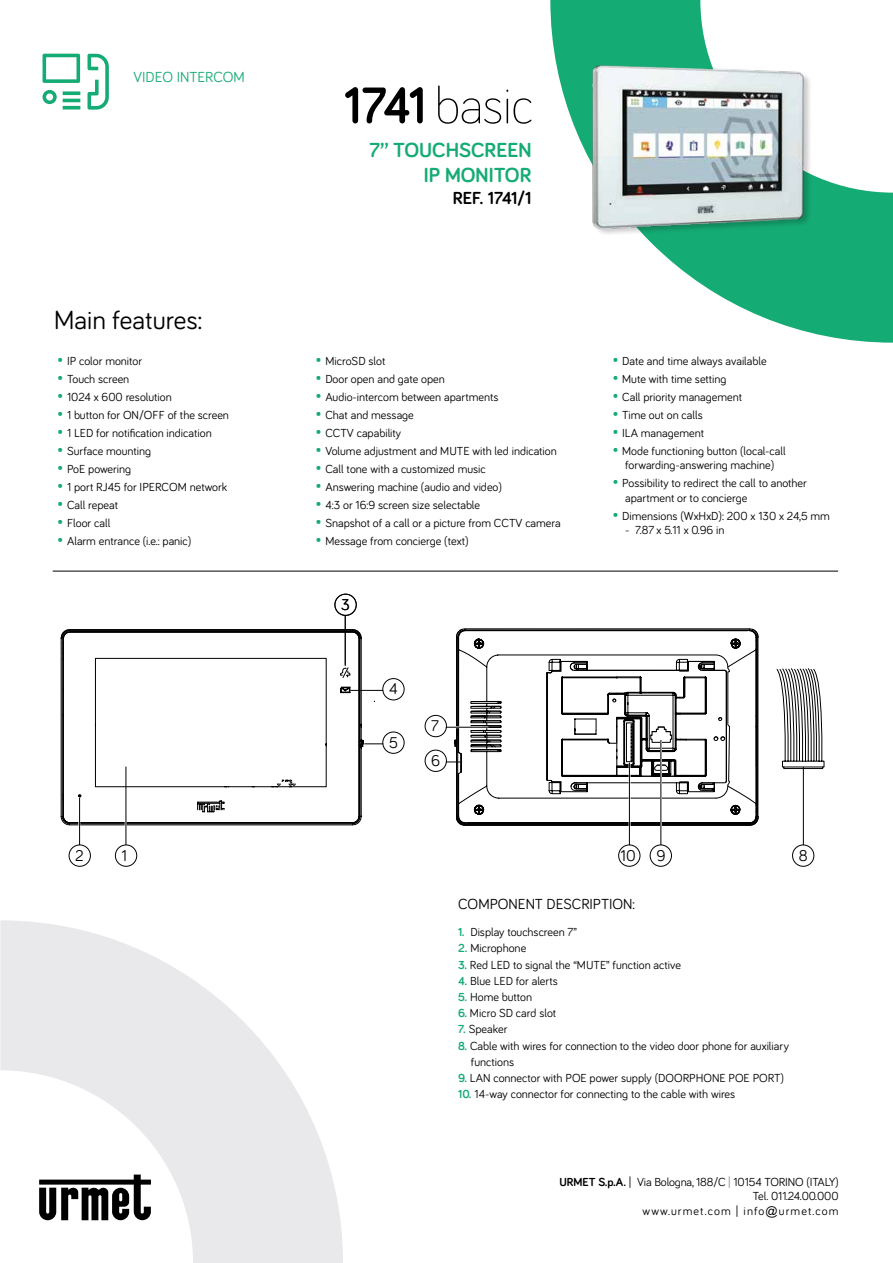
<style>
.page{position:relative;width:893px;height:1263px;background:#fff}
.page>*{position:absolute;margin:0;border:0;box-sizing:border-box;transform-origin:0 0}
.t1{font:27px "Bariol";color:#000}
.t2{font:700 21px/25.2px "Bariol";color:#15ab74;text-align:right}
.t3{font:700 18px "Bariol";color:#000}
.t4{font:16.05px/34.7px "Bariol";color:#000}
.t5{font:15px "Bariol";color:#000}
.t6{font:15px "Bariol";color:#15ab74}
.t7{font:12px/14.4px "Bariol";color:#000}
.s1{font-size:15px;color:#15ab74}
.s2{font-weight:700;color:#15ab74}
.s3{font-weight:700}
.s4{color:#878787}
.s5{font-family:"Arial"}
</style>
<div class="page">
<svg style="left:43px;top:54px;width:66px;height:56px"></svg>
<svg style="left:0;top:920px;width:343px;height:343px;fill:#e9e8eb"></svg>
<svg style="left:39px;top:1174px;width:112px;height:46px"></svg>
<svg style="left:550px;top:0;width:343px;height:343px"></svg>
<hr style="left:53px;top:571px;width:785px;height:1px;background:#000">
<div style="left:382px;top:678px;width:22px;height:22px;border:1px solid #000;border-radius:50%"></div>
<hr style="left:351px;top:690px;width:32px;height:1px;background:#000">
<div style="left:382px;top:732px;width:22px;height:22px;border:1px solid #000;border-radius:50%"></div>
<svg style="left:334px;top:593px;width:23px;height:36px"></svg>
<svg style="left:454px;top:739px;width:2px;height:8px"></svg>
<svg style="left:466px;top:628px;width:287px;height:1px"></svg>
<svg style="left:456px;top:629px;width:303px;height:197px"></svg>
<hr style="left:446px;top:726px;width:42px;height:2px;background:#fff">
<div style="left:425px;top:715px;width:22px;height:22px;border:1px solid #000;border-radius:50%"></div>
<hr style="left:446px;top:727px;width:43px;height:1px;background:#000">
<div style="left:425px;top:750px;width:22px;height:22px;border:1px solid #000;border-radius:50%"></div>
<svg style="left:446px;top:762px;width:14px;height:1px"></svg>
<svg style="left:60px;top:629px;width:302px;height:196px"></svg>
<svg style="left:360px;top:740px;width:23px;height:7px"></svg>
<svg style="left:197px;top:801px;width:28px;height:11px"></svg>
<svg style="left:277px;top:780px;width:19px;height:6px"></svg>
<hr style="left:629px;top:762px;width:1px;height:83px;background:#000">
<div style="left:618px;top:845px;width:22px;height:22px;border:1px solid #000;border-radius:50%"></div>
<hr style="left:78px;top:798px;width:2px;height:47px;background:#fff">
<hr style="left:79px;top:798px;width:1px;height:47px;background:#000">
<div style="left:69px;top:845px;width:22px;height:22px;border:1px solid #000;border-radius:50%"></div>
<hr style="left:125px;top:798px;width:2px;height:47px;background:#fff">
<hr style="left:126px;top:766px;width:1px;height:79px;background:#000">
<div style="left:115px;top:845px;width:22px;height:22px;border:1px solid #000;border-radius:50%"></div>
<hr style="left:660px;top:740px;width:2px;height:105px;background:#fff">
<hr style="left:661px;top:740px;width:1px;height:105px;background:#000">
<div style="left:650px;top:845px;width:22px;height:22px;border:1px solid #000;border-radius:50%"></div>
<svg style="left:776px;top:668px;width:49px;height:101px"></svg>
<hr style="left:803px;top:767px;width:1px;height:78px;background:#000">
<div style="left:792px;top:845px;width:22px;height:22px;border:1px solid #000;border-radius:50%"></div>
<img style="left:531px;top:41px;width:323px;height:215px">
<svg style="left:345px;top:87px;width:78px;height:36px"></svg>
<svg style="left:438px;top:85px;width:70px;height:39px"></svg>
<svg style="left:514px;top:98px;width:17px;height:26px"></svg>
<p class="t6" style="left:134px;top:66px;width:113px">VIDEO INTERCOM</p>
<h1 class="t1" style="left:54px;top:301px;width:150px">Main features:</h1>
<p class="t7" style="left:57px;top:354px;width:86px"><span class="s1">•</span> IP color monitor</p>
<p class="t7" style="left:57px;top:372px;width:74px"><span class="s1">•</span> Touch screen</p>
<p class="t7" style="left:57px;top:390px;width:116px"><span class="s1">•</span> 1024 x 600 resolution</p>
<p class="t7" style="left:57px;top:408px;width:173px"><span class="s1">•</span> 1 button for ON/OFF of the screen</p>
<p class="t7" style="left:57px;top:426px;width:156px"><span class="s1">•</span> 1 LED for notification indication</p>
<p class="t7" style="left:57px;top:444px;width:96px"><span class="s1">•</span> Surface mounting</p>
<p class="t7" style="left:57px;top:462px;width:75px"><span class="s1">•</span> PoE powering</p>
<p class="t7" style="left:57px;top:480px;width:172px"><span class="s1">•</span> 1 port RJ45 for IPERCOM network</p>
<p class="t7" style="left:57px;top:498px;width:62px"><span class="s1">•</span> Call repeat</p>
<p class="t7" style="left:57px;top:516px;width:55px"><span class="s1">•</span> Floor call</p>
<p class="t7" style="left:57px;top:534px;width:136px"><span class="s1">•</span> Alarm entrance (i.e.: panic)</p>
<h2 class="t2" style="left:369px;top:136px;width:163px">7’’ TOUCHSCREEN<br>IP MONITOR</h2>
<h3 class="t3" style="left:453px;top:185px;width:80px">REF. 1741/1</h3>
<p class="t7" style="left:315px;top:354px;width:71px"><span class="s1">•</span> MicroSD slot</p>
<p class="t7" style="left:315px;top:372px;width:131px"><span class="s1">•</span> Door open and gate open</p>
<p class="t7" style="left:315px;top:390px;width:184px"><span class="s1">•</span> Audio-intercom between apartments</p>
<p class="t7" style="left:315px;top:408px;width:100px"><span class="s1">•</span> Chat and message</p>
<p class="t7" style="left:315px;top:426px;width:87px"><span class="s1">•</span> CCTV capability</p>
<p class="t7" style="left:315px;top:444px;width:243px"><span class="s1">•</span> Volume adjustment and MUTE with led indication</p>
<p class="t7" style="left:315px;top:462px;width:172px"><span class="s1">•</span> Call tone with a customized music</p>
<p class="t7" style="left:315px;top:480px;width:188px"><span class="s1">•</span> Answering machine (audio and video)</p>
<p class="t7" style="left:315px;top:498px;width:166px"><span class="s1">•</span> 4:3 or 16:9 screen size selectable</p>
<p class="t7" style="left:315px;top:516px;width:247px"><span class="s1">•</span> Snapshot of a call or a picture from CCTV camera</p>
<p class="t7" style="left:315px;top:534px;width:155px"><span class="s1">•</span> Message from concierge (text)</p>
<h3 class="t4" style="left:341px;top:586px;width:10px">3</h3>
<h3 class="t4" style="left:389px;top:671px;width:10px">4</h3>
<h3 class="t4" style="left:389px;top:724px;width:10px">5</h3>
<h3 class="t4" style="left:431px;top:708px;width:11px">7<br>6</h3>
<p class="t7" style="left:612px;top:353px;width:156px"><span class="s1">•</span> Date and time always available</p>
<p class="t7" style="left:612px;top:371px;width:116px"><span class="s1">•</span> Mute with time setting</p>
<p class="t7" style="left:612px;top:389px;width:131px"><span class="s1">•</span> Call priority management</p>
<p class="t7" style="left:612px;top:407px;width:92px"><span class="s1">•</span> Time out on calls</p>
<p class="t7" style="left:612px;top:425px;width:93px"><span class="s1">•</span> ILA management</p>
<p class="t7" style="left:612px;top:443px;width:175px;text-align:center"><span class="s1">•</span> Mode functioning button (local-call forwarding-answering machine)</p>
<p class="t7" style="left:625px;top:476px;width:183px;text-indent:-13px"><span class="s1">•</span> Possibility to redirect the call to another apartment or to concierge</p>
<p class="t7" style="left:612px;top:508px;width:219px"><span class="s1">•</span> Dimensions (WxHxD): 200 x 130 x 24,5 mm</p>
<p class="t7" style="left:625px;top:522px;width:101px">- 7.87 x 5.11 x 0.96 in</p>
<h3 class="t4" style="left:75px;top:837px;width:10px">2</h3>
<h3 class="t4" style="left:122px;top:837px;width:7px">1</h3>
<h3 class="t4" style="left:620px;top:837px;width:17px">10</h3>
<h3 class="t4" style="left:656px;top:837px;width:11px">9</h3>
<h3 class="t4" style="left:799px;top:837px;width:10px">8</h3>
<p class="t5" style="left:458px;top:894px;width:178px">COMPONENT DESCRIPTION:</p>
<p class="t7" style="left:458px;top:924px;width:120px"><span class="s2">1.</span> Display touchscreen 7”</p>
<p class="t7" style="left:458px;top:941px;width:70px"><span class="s2">2.</span> Microphone</p>
<p class="t7" style="left:458px;top:957px;width:224px"><span class="s2">3.</span> Red LED to signal the “MUTE” function active</p>
<p class="t7" style="left:458px;top:973px;width:101px"><span class="s2">4.</span> Blue LED for alerts</p>
<p class="t7" style="left:458px;top:989px;width:75px"><span class="s2">5.</span> Home button</p>
<p class="t7" style="left:458px;top:1005px;width:100px"><span class="s2">6.</span> Micro SD card slot</p>
<p class="t7" style="left:458px;top:1022px;width:51px"><span class="s2">7.</span> Speaker</p>
<p class="t7" style="left:471px;top:1037px;width:319px;line-height:16.2px;text-indent:-13px"><span class="s2">8.</span> Cable with wires for connection to the video door phone for auxiliary functions</p>
<p class="t7" style="left:458px;top:1070px;width:327px"><span class="s2">9.</span> LAN connector with POE power supply (DOORPHONE POE PORT)</p>
<p class="t7" style="left:458px;top:1086px;width:279px"><span class="s2">10.</span> 14-way connector for connecting to the cable with wires</p>
<p class="t7" style="left:559px;top:1174px;width:281px;text-align:right"><span class="s3">URMET S.p.A.</span> | Via Bologna, 188/C <span class="s4">|</span> 10154 TORINO (ITALY)<br>Tel. 011.24.00.000<br>www.urmet.com | info<span class="s5">@</span>urmet.com</p>
</div>
